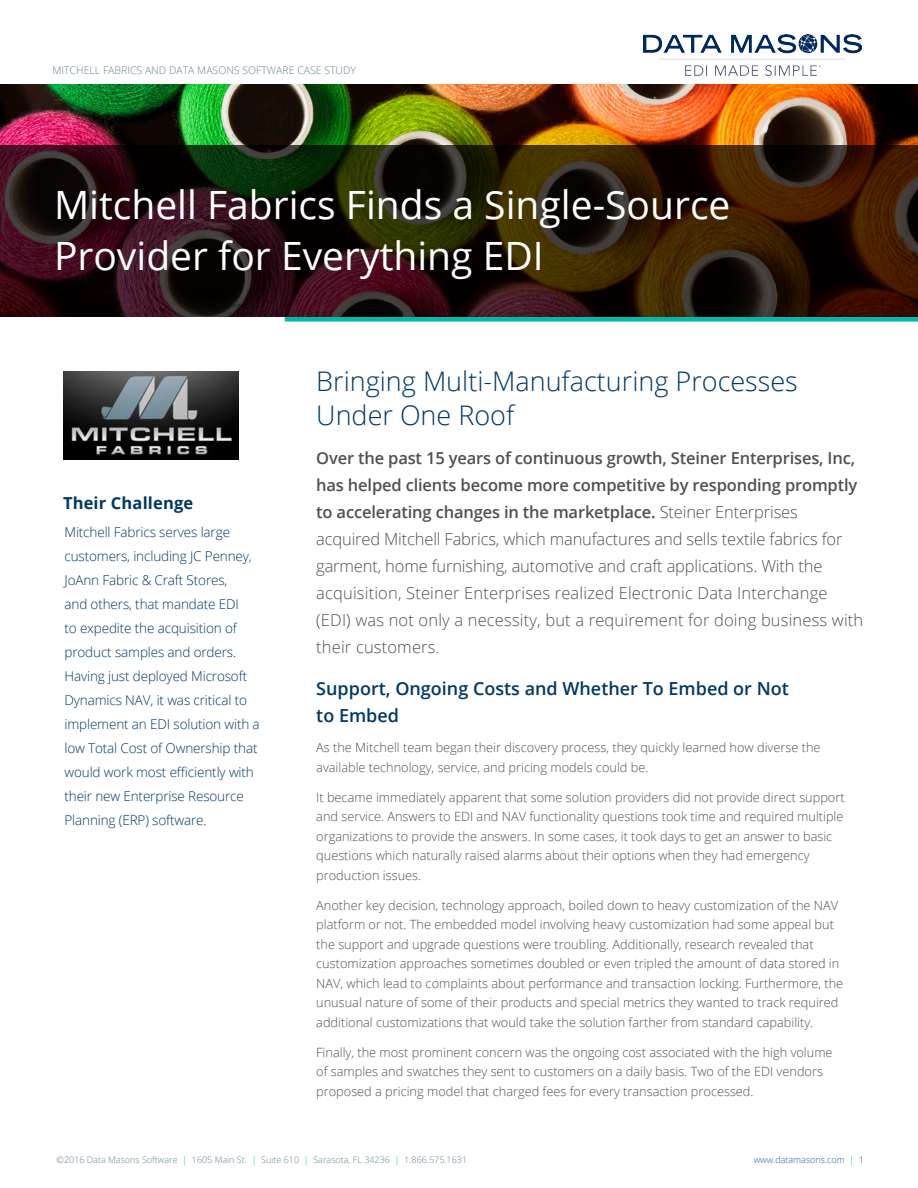
<style>
.page{position:relative;width:918px;height:1188px;background:#fff}
.page>*{position:absolute;margin:0;border:0;box-sizing:border-box;transform-origin:0 0}
.t1{font:39px/51px "Open Sans";color:#fff}
.t2{font:300 27px/34.5px "Open Sans";color:#003863}
.t3{font:600 18px "Open Sans";color:#003863}
.t4{font:300 16.5px/27px "Open Sans";letter-spacing:.01em;color:#505050}
.t5{font:700 16.5px "Open Sans";letter-spacing:.01em;color:#003863}
.t6{font:300 13.5px/24px "Open Sans";letter-spacing:-.01em;color:#003863}
.t7{font:300 12.75px/19.5px "Open Sans";color:#505050}
.t8{font:300 10.5px "Open Sans";color:#668392}
.t9{font:300 9px "Open Sans";color:#668392}
.t10{font:300 9px "Open Sans";color:#175d9e}
.s1{font-weight:600}
.s2{color:#00c59b}
.s3{color:#505050}
</style>
<div class="page">
<img style="left:0;top:85px;width:918px;height:61px">
<svg style="left:0;top:146px;width:918px;height:171px;background:#28160b"></svg>
<div style="left:285px;top:317px;width:633px;height:5px;background:#00b9aa"></div>
<img style="left:64px;top:372px;width:174px;height:87px">
<img style="left:644px;top:34px;width:218px;height:42px">
<p class="t8" style="left:52px;top:63px;width:305px">MITCHELL FABRICS AND DATA MASONS SOFTWARE CASE STUDY</p>
<p class="t1" style="left:54px;top:178px;width:678px">Mitchell Fabrics Finds a Single-Source<br>Provider for Everything EDI</p>
<p class="t5" style="left:63px;top:491px;width:132px">Their Challenge</p>
<p class="t6" style="left:64px;top:520px;width:189px">Mitchell Fabrics serves large customers, including JC Penney,<br>JoAnn Fabric &amp; Craft Stores, and others, that mandate EDI to expedite the acquisition of product samples and orders.</p>
<p class="t6" style="left:64px;top:664px;width:197px">Having just deployed Microsoft<br>Dynamics NAV, it was critical to implement an EDI solution with a low Total Cost of Ownership that would work most efficiently with their new Enterprise Resource<br>Planning (ERP) software.</p>
<p class="t2" style="left:316px;top:363px;width:483px">Bringing Multi-Manufacturing Processes<br>Under One Roof</p>
<p class="t4" style="left:316px;top:444px;width:549px"><span class="s1">Over the past 15 years of continuous growth, Steiner Enterprises, Inc, has helped clients become more competitive by responding promptly to accelerating changes in the marketplace.</span> Steiner Enterprises acquired Mitchell Fabrics, which manufactures and sells textile fabrics for garment, home furnishing, automotive and craft applications. With the acquisition, Steiner Enterprises realized Electronic Data Interchange (EDI) was not only a necessity, but a requirement for doing business with their customers.</p>
<p class="t3" style="left:316px;top:676px;width:474px">Support, Ongoing Costs and Whether To Embed or Not</p>
<p class="t3" style="left:316px;top:703px;width:84px">to Embed</p>
<p class="t7" style="left:316px;top:738px;width:506px">As the Mitchell team began their discovery process, they quickly learned how diverse the available technology, service, and pricing models could be.</p>
<p class="t7" style="left:316px;top:787px;width:530px">It became immediately apparent that some solution providers did not provide direct support and service. Answers to EDI and NAV functionality questions took time and required multiple organizations to provide the answers. In some cases, it took days to get an answer to basic questions which naturally raised alarms about their options when they had emergency production issues.</p>
<p class="t7" style="left:316px;top:895px;width:529px">Another key decision, technology approach, boiled down to heavy customization of the NAV platform or not. The embedded model involving heavy customization had some appeal but the support and upgrade questions were troubling. Additionally, research revealed that customization approaches sometimes doubled or even tripled the amount of data stored in NAV, which lead to complaints about performance and transaction locking. Furthermore, the unusual nature of some of their products and special metrics they wanted to track required additional customizations that would take the solution farther from standard capability.</p>
<p class="t7" style="left:316px;top:1042px;width:518px">Finally, the most prominent concern was the ongoing cost associated with the high volume of samples and swatches they sent to customers on a daily basis. Two of the EDI vendors proposed a pricing model that charged fees for every transaction processed.</p>
<p class="t9" style="left:57px;top:1154px;width:412px">©2016 Data Masons Software <span class="s2">|</span> 1605 Main St. <span class="s2">|</span> Suite 610 <span class="s2">|</span> Sarasota, FL 34236 <span class="s2">|</span> 1.866.575.1631</p>
<p class="t10" style="left:754px;top:1154px;width:112px">www.datamasons.com <span class="s2">|</span> <span class="s3">1</span></p>
</div>
